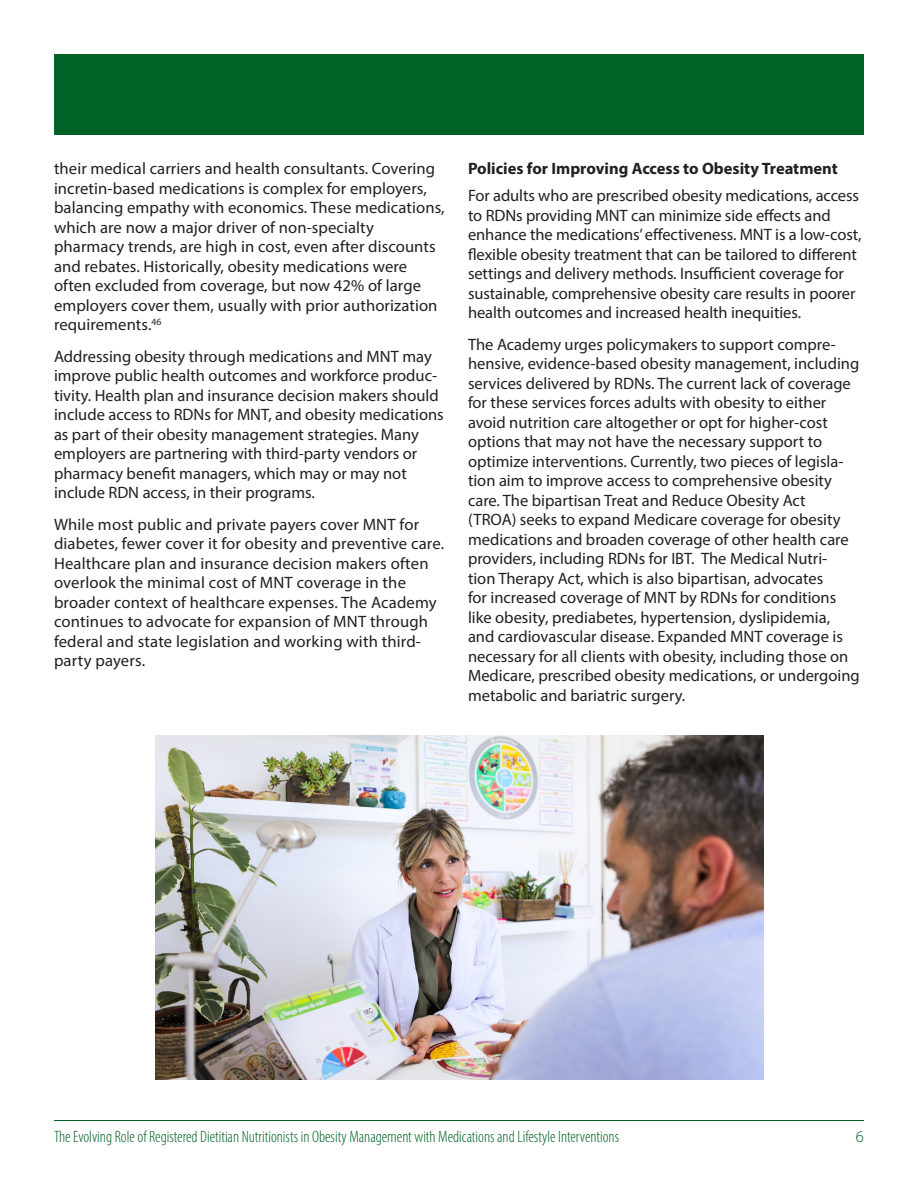
<style>
.page{position:relative;width:918px;height:1188px;background:#fff}
.page>*{position:absolute;margin:0;border:0;box-sizing:border-box;transform-origin:0 0}
.t1{font:16.5px/19.5px "Myriad Pro";color:#231f20}
.t2{font:300 condensed 16.5px "Myriad Pro";color:#006224}
.author{font:700 16.5px "Myriad Pro";color:#231f20}
.t3{font:300 16.5px "Myriad Pro";color:#006224}
</style>
<div class="page">
<hr style="left:54px;top:1120px;width:810px;height:1px;background:#006224">
<img style="left:156px;top:736px;width:608px;height:344px">
<div style="left:54px;top:54px;width:810px;height:81px;background:#006224"></div>
<p class="t1" style="left:54px;top:159px;width:392px">their medical carriers and health consultants. Covering incretin-based medications is complex for employers, balancing empathy with economics. These medications, which are now a major driver of non-specialty pharmacy trends, are high in cost, even after discounts and rebates. Historically, obesity medications were often excluded from coverage, but now 42% of large employers cover them, usually with prior authorization requirements.<sup>46</sup></p>
<p class="t1" style="left:54px;top:346px;width:391px">Addressing obesity through medications and MNT may improve public health outcomes and workforce produc&shy;tivity. Health plan and insurance decision makers should include access to RDNs for MNT, and obesity medications as part of their obesity management strategies. Many employers are partnering with third-party vendors or pharmacy benefit managers, which may or may not include RDN access, in their programs.</p>
<p class="t1" style="left:54px;top:514px;width:392px">While most public and private payers cover MNT for diabetes, fewer cover it for obesity and preventive care.<br>Healthcare plan and insurance decision makers often overlook the minimal cost of MNT coverage in the broader context of healthcare expenses. The Academy continues to advocate for expansion of MNT through federal and state legislation and working with third&shy;party payers.</p>
<p class="author" style="left:468px;top:158px;width:371px">Policies for Improving Access to Obesity Treatment</p>
<p class="t1" style="left:468px;top:186px;width:395px">For adults who are prescribed obesity medications, access to RDNs providing MNT can minimize side effects and enhance the medications’ effectiveness. MNT is a low-cost, flexible obesity treatment that can be tailored to different settings and delivery methods. Insufficient coverage for sustainable, comprehensive obesity care results in poorer health outcomes and increased health inequities.</p>
<p class="t1" style="left:468px;top:334px;width:393px">The Academy urges policymakers to support compre&shy;hensive, evidence-based obesity management, including services delivered by RDNs. The current lack of coverage for these services forces adults with obesity to either avoid nutrition care altogether or opt for higher-cost options that may not have the necessary support to optimize interventions. Currently, two pieces of legisla&shy;tion aim to improve access to comprehensive obesity care. The bipartisan Treat and Reduce Obesity Act<br>(TROA) seeks to expand Medicare coverage for obesity medications and broaden coverage of other health care providers, including RDNs for IBT. The Medical Nutri-<br>tion Therapy Act, which is also bipartisan, advocates<br>for increased coverage of MNT by RDNs for conditions like obesity, prediabetes, hypertension, dyslipidemia, and cardiovascular disease. Expanded MNT coverage is necessary for all clients with obesity, including those on Medicare, prescribed obesity medications, or undergoing metabolic and bariatric surgery.</p>
<p class="t2" style="left:54px;top:1127px;width:567px">The Evolving Role of Registered Dietitian Nutritionists in Obesity Management with Medications and Lifestyle Interventions</p>
<p class="t3" style="left:856px;top:1127px;width:10px">6</p>
</div>
